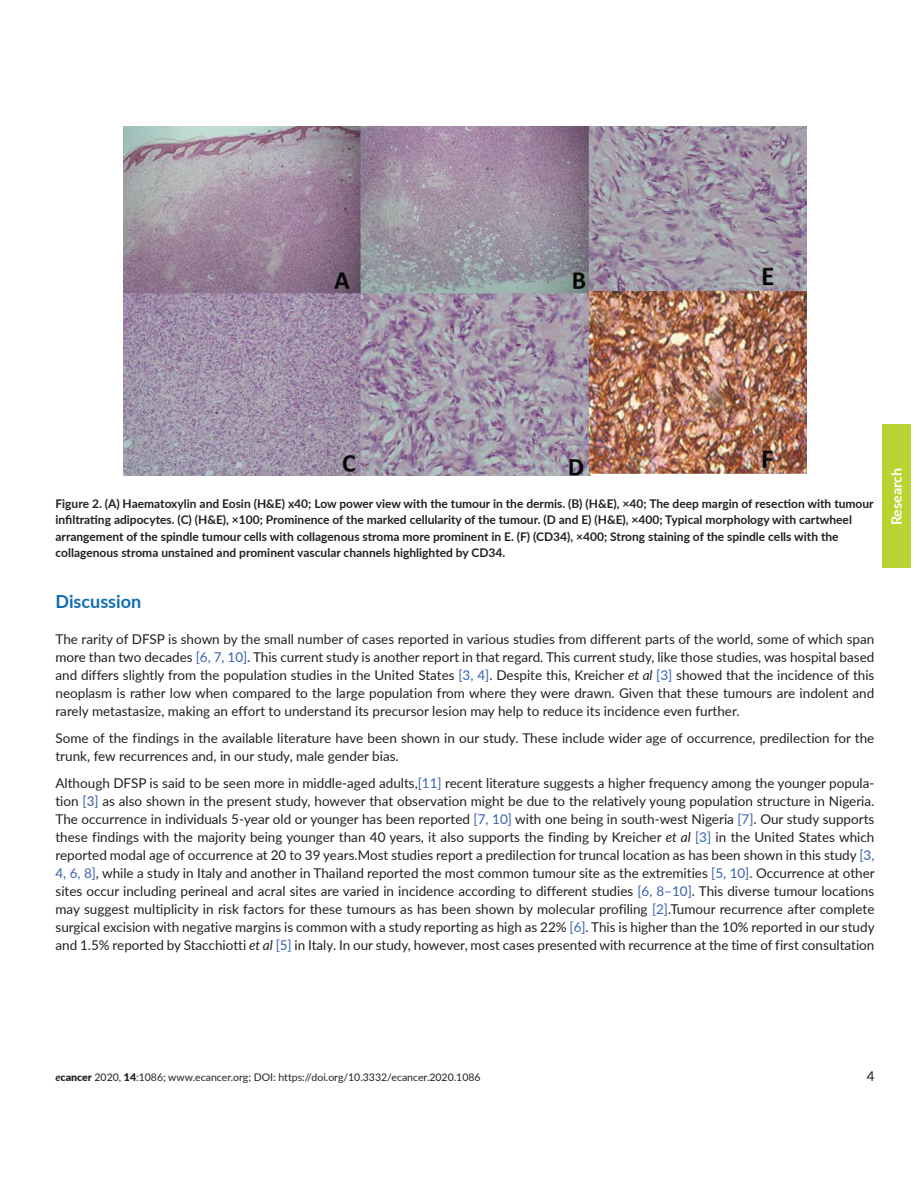
<style>
.page{position:relative;width:918px;height:1188px;background:#fff}
.page>*{position:absolute;margin:0;border:0;box-sizing:border-box;transform-origin:0 0}
.t1{font:700 18px "Lato";color:#0e6eb0}
.t2{font:700 14.25px "Lato";color:#fff}
.t3{font:13.5px/18px "Lato";color:#231f20;text-align:justify}
.t4{font:700 12px/16.5px "Lato";color:#231f20}
.t5{font:10.5px "Lato";color:#231f20}
.s1{color:#3862ae}
.s2{font-style:italic}
.s3{font-weight:700;font-style:italic}
.s4{font-weight:900}
</style>
<div class="page">
<div style="left:882px;top:425px;width:29px;height:143px;background:#b8d432"></div>
<img style="left:124px;top:126px;width:682px;height:350px">
<p class="t4" style="left:56px;top:495px;width:820px">Figure 2. (A) Haematoxylin and Eosin (H&amp;E) x40; Low power view with the tumour in the dermis. (B) (H&amp;E), ×40; The deep margin of resection with tumour infiltrating adipocytes. (C) (H&amp;E), ×100; Prominence of the marked cellularity of the tumour. (D and E) (H&amp;E), ×400; Typical morphology with cartwheel arrangement of the spindle tumour cells with collagenous stroma more prominent in E. (F) (CD34), ×400; Strong staining of the spindle cells with the collagenous stroma unstained and prominent vascular channels highlighted by CD34.</p>
<h1 class="t1" style="left:56px;top:589px;width:87px">Discussion</h1>
<p class="t3" style="left:56px;top:630px;width:820px">The rarity of DFSP is shown by the small number of cases reported in various studies from different parts of the world, some of which span more than two decades <span class="s1">[6, 7, 10]</span>. This current study is another report in that regard. This current study, like those studies, was hospital based and differs slightly from the population studies in the United States <span class="s1">[3, 4]</span>. Despite this, Kreicher <span class="s2">et al</span> <span class="s1">[3]</span> showed that the incidence of this neoplasm is rather low when compared to the large population from where they were drawn. Given that these tumours are indolent and rarely metastasize, making an effort to understand its precursor lesion may help to reduce its incidence even further.</p>
<p class="t3" style="left:56px;top:729px;width:820px">Some of the findings in the available literature have been shown in our study. These include wider age of occurrence, predilection for the trunk, few recurrences and, in our study, male gender bias.</p>
<p class="t3" style="left:56px;top:774px;width:821px">Although DFSP is said to be seen more in middle-aged adults,<span class="s1">[11]</span> recent literature suggests a higher frequency among the younger popula&shy;tion <span class="s1">[3]</span> as also shown in the present study, however that observation might be due to the relatively young population structure in Nigeria.<br>The occurrence in individuals 5-year old or younger has been reported <span class="s1">[7, 10]</span> with one being in south-west Nigeria <span class="s1">[7]</span>. Our study supports these findings with the majority being younger than 40 years, it also supports the finding by Kreicher <span class="s2">et al</span> <span class="s1">[3]</span> in the United States which reported modal age of occurrence at 20 to 39 years.Most studies report a predilection for truncal location as has been shown in this study <span class="s1">[3, 4, 6, 8]</span>, while a study in Italy and another in Thailand reported the most common tumour site as the extremities <span class="s1">[5, 10]</span>. Occurrence at other sites occur including perineal and acral sites are varied in incidence according to different studies <span class="s1">[6, 8–10]</span>. This diverse tumour locations may suggest multiplicity in risk factors for these tumours as has been shown by molecular profiling <span class="s1">[2]</span>.Tumour recurrence after complete surgical excision with negative margins is common with a study reporting as high as 22% <span class="s1">[6]</span>. This is higher than the 10% reported in our study and 1.5% reported by Stacchiotti <span class="s2">et al</span> <span class="s1">[5]</span> in Italy. In our study, however, most cases presented with recurrence at the time of first consultation</p>
<p class="t2" style="left:886px;top:525px;width:59px;rotate:-90deg">Research</p>
<p class="t5" style="left:56px;top:1070px;width:427px"><span class="s3">e</span><span class="s4">cancer</span> 2020, <span class="s4">14</span>:1086; www.ecancer.org; DOI: https://doi.org/10.3332/ecancer.2020.1086</p>
<p class="t3" style="left:867px;top:1067px;width:9px">4</p>
</div>
